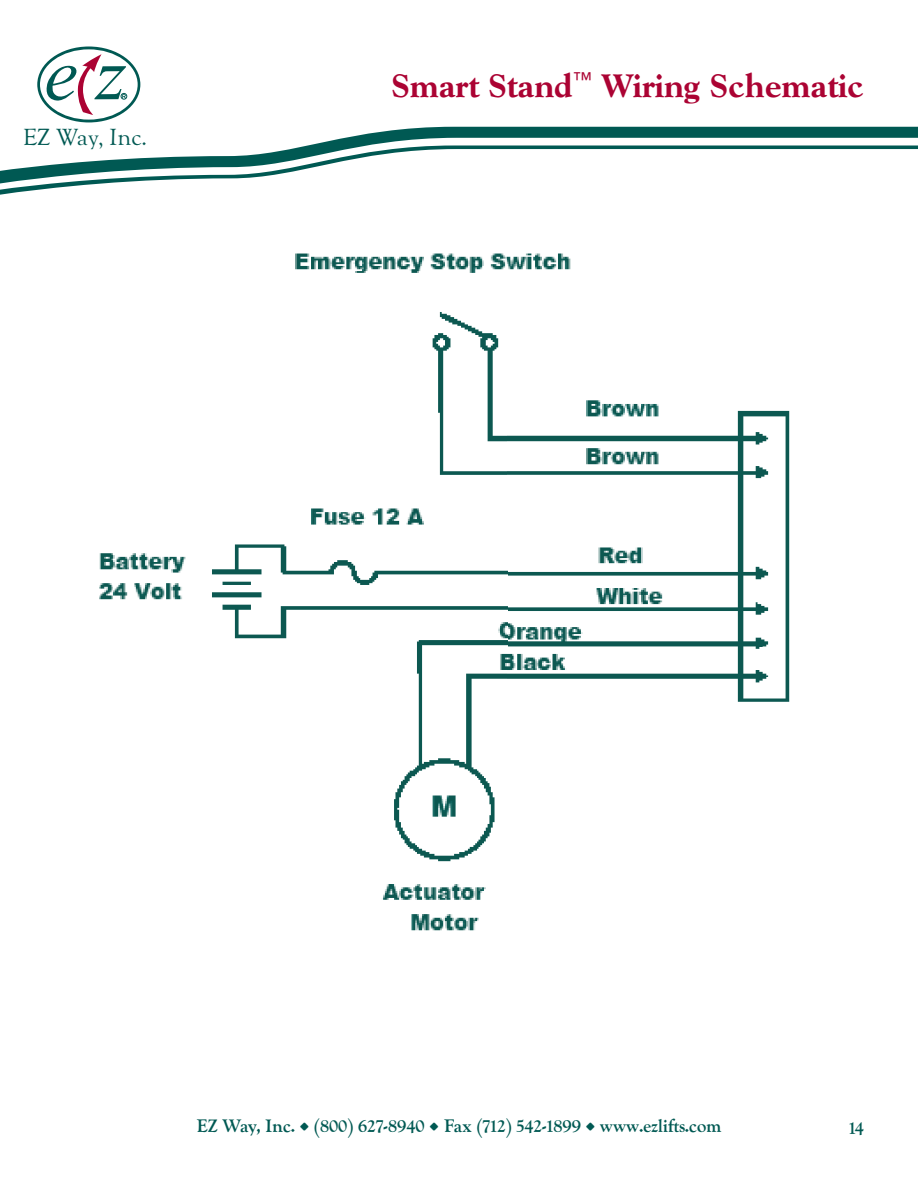
<style>
.page{position:relative;width:918px;height:1188px;background:#fff}
.page>*{position:absolute;margin:0;border:0;box-sizing:border-box;transform-origin:0 0}
.t1{font:800 33px "Goudy";color:#ab0333}
.t2{font:22.95px "LTC Goudy Oldstyle Pro";color:#005953}
.t3{font:700 18px "LTC Goudy Oldstyle Pro";color:#005953}
</style>
<div class="page">
<svg style="left:37px;top:47px;width:103px;height:75px"></svg>
<svg style="left:305px;top:126px;width:613px;height:20px"></svg>
<svg style="left:0;top:146px;width:918px;height:49px"></svg>
<img style="left:99px;top:253px;width:691px;height:678px">
<p class="t2" style="left:23px;top:124px;width:125px">EZ Way, Inc.</p>
<h1 class="t1" style="left:391px;top:67px;width:474px">Smart Stand<sup>™</sup> Wiring Schematic</h1>
<p class="t3" style="left:196px;top:1115px;width:527px">EZ Way, Inc . • (800) 627-8940 • Fax (712) 542-1899 • www .ezlifts .com</p>
<p class="t3" style="left:849px;top:1117px;width:16px">14</p>
</div>
